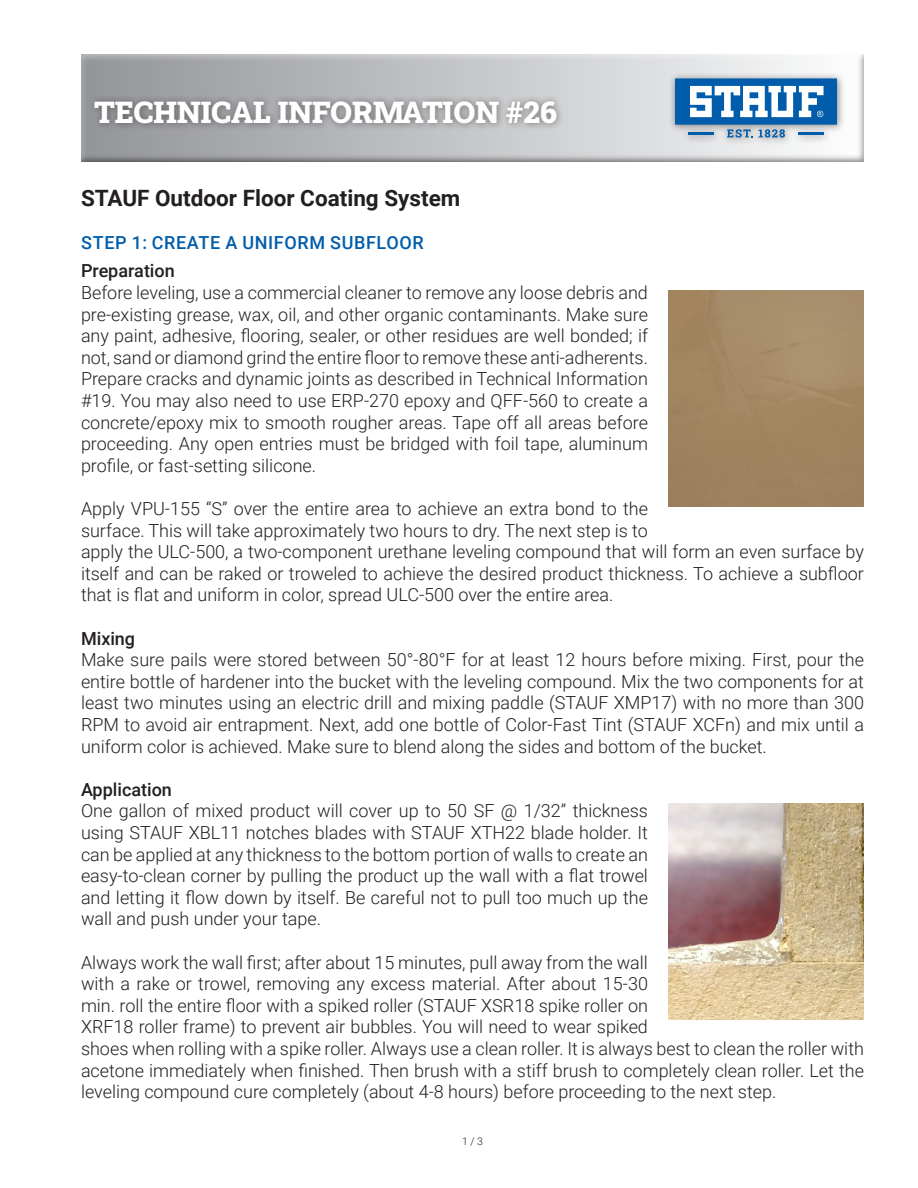
<style>
.page{position:relative;width:918px;height:1188px;background:#fff}
.page>*{position:absolute;margin:0;border:0;box-sizing:border-box;transform-origin:0 0}
.t1{font:30px "Roboto Slab";color:#fff}
.t2{font:700 22.5px "Roboto";color:#231f20}
.t3{font:300 18px/21.6px "Roboto";color:#231f20;text-align:justify}
.t4{font:500 18px "Roboto";letter-spacing:.035em;color:#015dab}
.t5{font:500 18px "Roboto";color:#231f20}
.t6{font:300 10.5px "Roboto";color:#231f20}
</style>
<div class="page">
<img style="left:668px;top:290px;width:196px;height:216px">
<img style="left:668px;top:803px;width:196px;height:216px">
<div style="left:80px;top:54px;width:785px;height:110px;background:#231f20;opacity:.75"></div>
<div style="left:88px;top:94px;width:476px;height:37px;background:#231f20;opacity:.5"></div>
<div style="left:668px;top:71px;width:178px;height:75px;background:#231f20;opacity:.5"></div>
<svg style="left:675px;top:78px;width:162px;height:60px"></svg>
<p class="t1" style="left:94px;top:91px;width:464px">TECHNICAL INFORMATION #26</p>
<p class="t2" style="left:81px;top:182px;width:381px">STAUF Outdoor Floor Coating System</p>
<p class="t4" style="left:81px;top:230px;width:344px">STEP 1: CREATE A UNIFORM SUBFLOOR</p>
<p class="t5" style="left:81px;top:258px;width:95px">Preparation</p>
<p class="t3" style="left:81px;top:281px;width:569px">Before leveling, use a commercial cleaner to remove any loose debris and pre-existing grease, wax, oil, and other organic contaminants. Make sure any paint, adhesive, flooring, sealer, or other residues are well bonded; if not, sand or diamond grind the entire floor to remove these anti-adherents.<br>Prepare cracks and dynamic joints as described in Technical Information #19. You may also need to use ERP-270 epoxy and QFF-560 to create a concrete/epoxy mix to smooth rougher areas. Tape off all areas before proceeding. Any open entries must be bridged with foil tape, aluminum profile, or fast-setting silicone.</p>
<p class="t3" style="left:81px;top:497px;width:785px;text-align:left">Apply VPU-155 “S” over the entire area to achieve an extra bond to the<br>surface. This will take approximately two hours to dry. The next step is to<br>apply the ULC-500, a two-component urethane leveling compound that will form an even surface by itself and can be raked or troweled to achieve the desired product thickness. To achieve a subfloor that is flat and uniform in color, spread ULC-500 over the entire area.</p>
<p class="t5" style="left:81px;top:626px;width:56px">Mixing</p>
<p class="t3" style="left:81px;top:648px;width:785px">Make sure pails were stored between 50°-80°F for at least 12 hours before mixing. First, pour the entire bottle of hardener into the bucket with the leveling compound. Mix the two components for at least two minutes using an electric drill and mixing paddle (STAUF XMP17) with no more than 300<br>RPM to avoid air entrapment. Next, add one bottle of Color-Fast Tint (STAUF XCFn) and mix until a uniform color is achieved. Make sure to blend along the sides and bottom of the bucket.</p>
<p class="t5" style="left:81px;top:777px;width:92px">Application</p>
<p class="t3" style="left:81px;top:800px;width:569px">One gallon of mixed product will cover up to 50 SF @ 1/32” thickness using STAUF XBL11 notches blades with STAUF XTH22 blade holder. It can be applied at any thickness to the bottom portion of walls to create an easy-to-clean corner by pulling the product up the wall with a flat trowel and letting it flow down by itself. Be careful not to pull too much up the wall and push under your tape.</p>
<p class="t3" style="left:81px;top:951px;width:785px;text-align:left">Always work the wall first; after about 15 minutes, pull away from the wall<br>with a rake or trowel, removing any excess material. After about 15-30<br>min. roll the entire floor with a spiked roller (STAUF XSR18 spike roller on<br>XRF18 roller frame) to prevent air bubbles. You will need to wear spiked<br>shoes when rolling with a spike roller. Always use a clean roller. It is always best to clean the roller with acetone immediately when finished. Then brush with a stiff brush to completely clean roller. Let the leveling compound cure completely (about 4-8 hours) before proceeding to the next step.</p>
<p class="t6" style="left:462px;top:1134px;width:22px">1 / 3</p>
</div>
